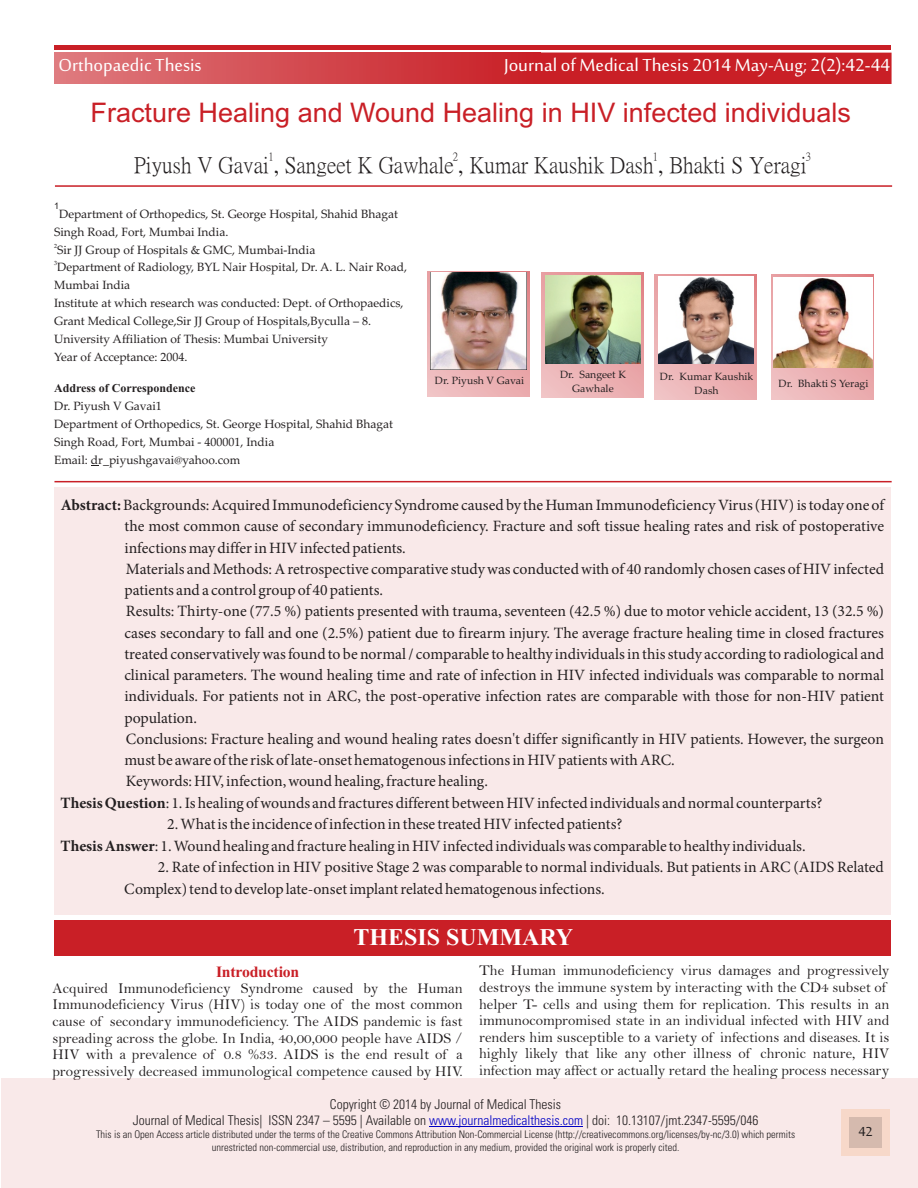
<style>
.page{position:relative;width:918px;height:1188px;background:#fff}
.page>*{position:absolute;margin:0;border:0;box-sizing:border-box;transform-origin:0 0}
.t1{font:27px "Arial";color:#c91f26}
.t2{font:24px "Sakkal Majalla";color:#fff}
.t3{font:700 24px "Times New Roman";color:#fff}
.t4{font:22.5px "P Ming Li U";color:#231f20}
.t5{font:18px "Sakkal Majalla";color:#231f20}
.t6{font:15.75px/21.8px "Minion Pro";color:#231f20}
.t7{font:700 15.75px "Times New Roman";letter-spacing:-.01em;color:#c91f26}
.t8{font:15px/16.5px "Bell";color:#231f20}
.t9{font:300 condensed 13.5px/16.2px "Univers LT";color:#231f20;text-align:center}
.t10{font:12px/17.9px "Palatino Linotype";color:#231f20}
.t11{font:700 12px "Times New Roman";color:#231f20}
.t12{font:11.25px "P Ming Li U";color:#231f20}
.t13{font:300 condensed 10.5px/12.6px "Univers LT";color:#231f20;text-align:center}
.t14{font:10.5px/14.1px "Palatino Linotype";color:#231f20;text-align:center}
.t15{font:9px "Arial";color:#231f20}
.t16{font:6px "Palatino Linotype";color:#231f20}
.s1{font-weight:700}
.s2{color:#0000c4}
</style>
<div class="page">
<svg style="left:54px;top:53px;width:838px;height:31px;background:#cf383f"></svg>
<hr style="left:54px;top:46px;width:837px;height:4px;background:#c91f26">
<div style="left:54px;top:487px;width:837px;height:427px;background:#f9e9e9"></div>
<hr style="left:54px;top:481px;width:838px;height:1px;background:#c91f26">
<div style="left:54px;top:920px;width:837px;height:36px;background:#c91f26"></div>
<div style="left:1px;top:1078px;width:917px;height:110px;background:#f9e9e9"></div>
<div style="left:841px;top:1110px;width:49px;height:46px;background:#f7d8c9"></div>
<div style="left:849px;top:1117px;width:33px;height:31px;background:#d5baae"></div>
<hr style="left:429px;top:1126px;width:154px;height:1px;background:#0000c4">
<hr style="left:55px;top:185px;width:837px;height:2px;background:#c91f26">
<svg style="left:427px;top:272px;width:103px;height:125px;background:#e3acaf"></svg>
<img style="left:431px;top:273px;width:95px;height:97px">
<svg style="left:541px;top:272px;width:103px;height:126px;background:#eaafb0"></svg>
<img style="left:545px;top:276px;width:96px;height:88px">
<svg style="left:654px;top:274px;width:103px;height:125px;background:#e7aeb1"></svg>
<svg style="left:771px;top:274px;width:103px;height:125px;background:#eab2b3"></svg>
<img style="left:658px;top:277px;width:95px;height:86px">
<img style="left:774px;top:277px;width:98px;height:90px">
<h2 class="t2" style="left:59px;top:55px;width:145px">Orthopaedic Thesis</h2>
<h2 class="t2" style="left:504px;top:55px;width:388px">Journal of Medical Thesis 2014 May-Aug; 2(2):42-44</h2>
<h1 class="t1" style="left:91px;top:103px;width:762px">Fracture Healing and Wound Healing in HIV infected individuals</h1>
<p class="t12" style="left:268px;top:151px;width:7px">1</p>
<p class="t12" style="left:453px;top:151px;width:7px">2</p>
<p class="t12" style="left:653px;top:151px;width:7px">1</p>
<p class="t12" style="left:806px;top:151px;width:7px">3</p>
<h3 class="t4" style="left:134px;top:154px;width:674px">Piyush V Gavai , Sangeet K Gawhale , Kumar Kaushik Dash , Bhakti S Yeragi</h3>
<p class="t15" style="left:54px;top:202px;width:7px">1</p>
<p class="t10" style="left:54px;top:206px;width:346px;text-indent:5px">Department of Orthopedics, St. George Hospital, Shahid Bhagat<br>Singh Road, Fort, Mumbai India.</p>
<p class="t16" style="left:54px;top:243px;width:4px">2</p>
<p class="t10" style="left:57px;top:242px;width:260px">Sir JJ Group of Hospitals &amp; GMC, Mumbai-India</p>
<p class="t16" style="left:54px;top:261px;width:4px">3</p>
<p class="t10" style="left:54px;top:260px;width:354px">Department of Radiology, BYL Nair Hospital, Dr. A. L. Nair Road, Mumbai India<br>Institute at which research was conducted: Dept. of Orthopaedics, Grant Medical College,Sir JJ Group of Hospitals,Byculla – 8.<br>University Affiliation of Thesis: Mumbai University<br>Year of Acceptance: 2004.</p>
<p class="t11" style="left:54px;top:384px;width:143px">Address of Correspondence</p>
<p class="t10" style="left:54px;top:398px;width:341px">Dr. Piyush V Gavai1<br>Department of Orthopedics, St. George Hospital, Shahid Bhagat Singh Road, Fort, Mumbai - 400001, India<br>Email: dr_piyushgavai@yahoo.com</p>
<p class="t6" style="left:61px;top:496px;width:825px"><span class="s1">Abstract:</span> Backgrounds: Acquired Immunodeficiency Syndrome caused by the Human Immunodeficiency Virus (HIV) is today one of</p>
<p class="t6" style="left:124px;top:517px;width:761px">the most common cause of secondary immunodeficiency. Fracture and soft tissue healing rates and risk of postoperative</p>
<p class="t6" style="left:124px;top:538px;width:283px">infections may differ in HIV infected patients.</p>
<p class="t6" style="left:126px;top:559px;width:760px">Materials and Methods: A retrospective comparative study was conducted with of 40 randomly chosen cases of HIV infected</p>
<p class="t6" style="left:124px;top:581px;width:260px">patients and a control group of 40 patients.</p>
<p class="t6" style="left:126px;top:602px;width:760px">Results: Thirty-one (77.5 %) patients presented with trauma, seventeen (42.5 %) due to motor vehicle accident, 13 (32.5 %)</p>
<p class="t6" style="left:124px;top:623px;width:761px">cases secondary to fall and one (2.5%) patient due to firearm injury. The average fracture healing time in closed fractures</p>
<p class="t6" style="left:124px;top:644px;width:761px">treated conservatively was found to be normal / comparable to healthy individuals in this study according to radiological and</p>
<p class="t6" style="left:124px;top:666px;width:761px">clinical parameters. The wound healing time and rate of infection in HIV infected individuals was comparable to normal</p>
<p class="t6" style="left:124px;top:687px;width:761px">individuals. For patients not in ARC, the post-operative infection rates are comparable with those for non-HIV patient</p>
<p class="t6" style="left:124px;top:708px;width:74px">population.</p>
<p class="t6" style="left:126px;top:729px;width:760px">Conclusions: Fracture healing and wound healing rates doesn't differ significantly in HIV patients. However, the surgeon</p>
<p class="t6" style="left:124px;top:751px;width:552px">must be aware of the risk of late-onset hematogenous infections in HIV patients with ARC.</p>
<p class="t6" style="left:126px;top:772px;width:364px">Keywords: HIV, infection, wound healing, fracture healing.</p>
<p class="t6" style="left:61px;top:794px;width:763px"><span class="s1">Thesis Question</span>: 1. Is healing of wounds and fractures different between HIV infected individuals and normal counterparts?</p>
<p class="t6" style="left:61px;top:815px;width:747px;text-indent:107px">2. What is the incidence of infection in these treated HIV infected patients?<br><span class="s1">Thesis Answer</span>: 1. Wound healing and fracture healing in HIV infected individuals was comparable to healthy individuals.</p>
<p class="t6" style="left:124px;top:858px;width:761px;line-height:21.3px;text-indent:34px">2. Rate of infection in HIV positive Stage 2 was comparable to normal individuals. But patients in ARC (AIDS Related<br>Complex) tend to develop late-onset implant related hematogenous infections.</p>
<h2 class="t3" style="left:353px;top:929px;width:221px">THESIS SUMMARY</h2>
<p class="t14" style="left:435px;top:375px;width:91px">Dr. Piyush V Gavai</p>
<p class="t14" style="left:560px;top:368px;width:67px">Dr. Sangeet K<br>Gawhale</p>
<p class="t14" style="left:660px;top:370px;width:95px">Dr. Kumar Kaushik<br>Dash</p>
<p class="t14" style="left:779px;top:377px;width:91px">Dr. Bhakti S Yeragi</p>
<p class="t8" style="left:52px;top:964px;width:839px;text-indent:427px">The Human immunodeficiency virus damages and progressively Acquired Immunodeficiency Syndrome caused by the Human destroys the immune system by interacting with the CD4 subset of Immunodeficiency Virus (HIV) is today one of the most common helper T- cells and using them for replication. This results in an cause of secondary immunodeficiency. The AIDS pandemic is fast immunocompromised state in an individual infected with HIV and spreading across the globe. In India, 40,00,000 people have AIDS / renders him susceptible to a variety of infections and diseases. It is HIV with a prevalence of 0.8 %33. AIDS is the end result of a highly likely that like any other illness of chronic nature, HIV progressively decreased immunological competence caused by HIV. infection may affect or actually retard the healing process necessary</p>
<p class="t7" style="left:216px;top:966px;width:85px">Introduction</p>
<p class="t9" style="left:133px;top:1097px;width:627px">Copyright © 2014 by Journal of Medical Thesis<br>Journal of Medical Thesis| ISSN 2347 – 5595 | Available on <span class="s2">www.journalmedicalthesis.com</span> | doi: 10.13107/jmt.2347-5595/046</p>
<p class="t13" style="left:96px;top:1129px;width:701px">This is an Open Access article distributed under the terms of the Creative Commons Attribution Non-Commercial License (http://creativecommons.org/licenses/by-nc/3.0) which permits unrestricted non-commercial use, distribution, and reproduction in any medium, provided the original work is properly cited.</p>
<p class="t5" style="left:858px;top:1124px;width:16px">42</p>
</div>
